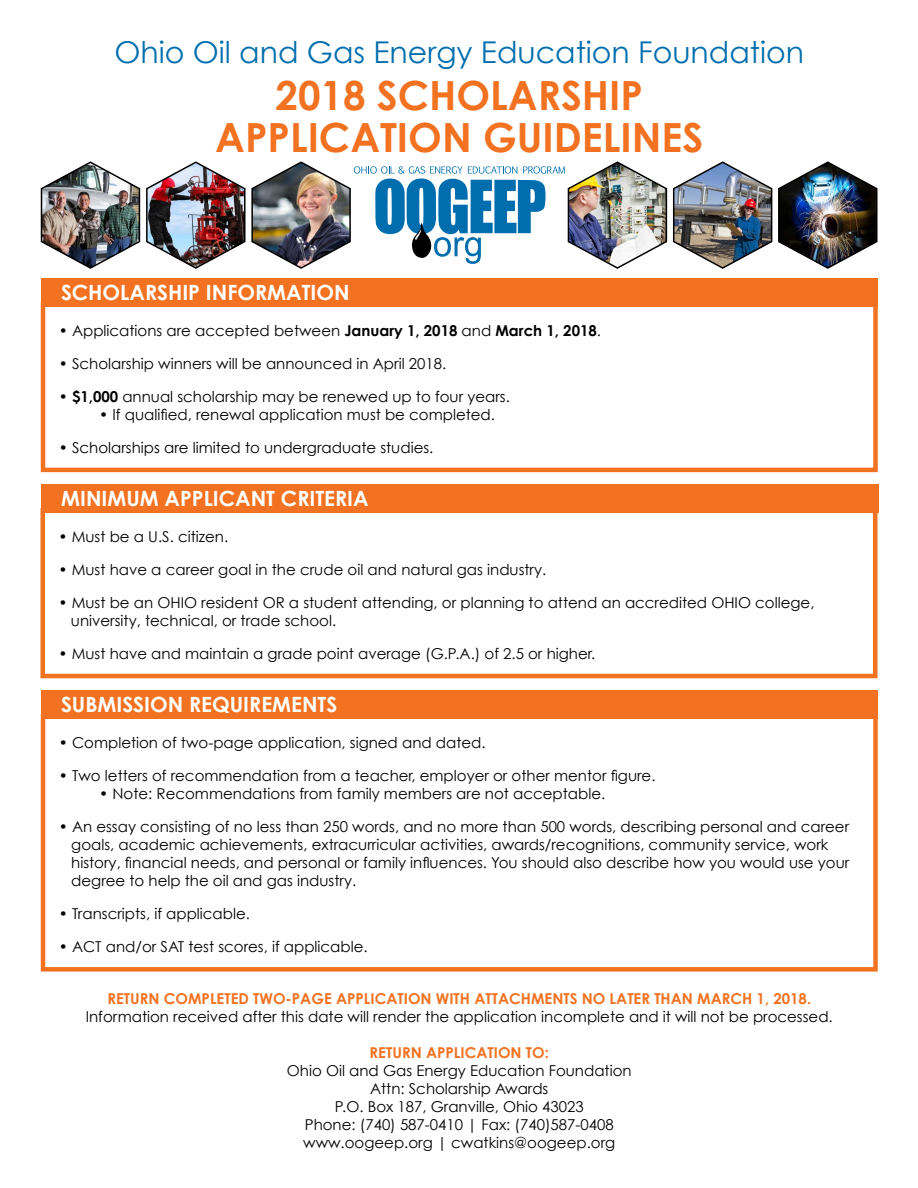
<style>
.page{position:relative;width:918px;height:1188px;background:#fff}
.page>*{position:absolute;margin:0;border:0;box-sizing:border-box;transform-origin:0 0}
.t1{font:700 40.2px/42.3px "Century Gothic";color:#f37221;text-align:center}
.t2{font:30px "Century Gothic";color:#006eae}
.t3{font:700 21px "Century Gothic";color:#fff}
.t4{font:15px/18px "Century Gothic";color:#000}
.t5{font:700 15px "Century Gothic";color:#f37221}
.s1{font-weight:700}
</style>
<div class="page">
<div style="left:41px;top:302px;width:837px;height:170px;border:4px solid #f37221"></div>
<div style="left:41px;top:278px;width:837px;height:28px;background:#f37221"></div>
<div style="left:40px;top:508px;width:838px;height:170px;border:4px solid #f37221"></div>
<div style="left:41px;top:484px;width:837px;height:29px;background:#f37221"></div>
<div style="left:41px;top:714px;width:837px;height:258px;border:4px solid #f37221"></div>
<div style="left:41px;top:691px;width:837px;height:28px;background:#f37221"></div>
<img style="left:40px;top:161px;width:838px;height:108px">
<h2 class="t2" style="left:115px;top:34px;width:691px">Ohio Oil and Gas Energy Education Foundation</h2>
<h1 class="t1" style="left:215px;top:73px;width:490px">2018 SCHOLARSHIP<br>APPLICATION GUIDELINES</h1>
<h3 class="t3" style="left:61px;top:279px;width:290px">SCHOLARSHIP INFORMATION</h3>
<p class="t4" style="left:59px;top:321px;width:544px">• Applications are accepted between <span class="s1">January 1, 2018</span> and <span class="s1">March 1, 2018</span>.</p>
<p class="t4" style="left:59px;top:354px;width:389px">• Scholarship winners will be announced in April 2018.</p>
<p class="t4" style="left:59px;top:387px;width:453px">• <span class="s1">$1,000</span> annual scholarship may be renewed up to four years.</p>
<p class="t4" style="left:99px;top:405px;width:397px">• If qualified, renewal application must be completed.</p>
<p class="t4" style="left:59px;top:438px;width:376px">• Scholarships are limited to undergraduate studies.</p>
<h3 class="t3" style="left:61px;top:486px;width:309px">MINIMUM APPLICANT CRITERIA</h3>
<p class="t4" style="left:59px;top:527px;width:171px">• Must be a U.S. citizen.</p>
<p class="t4" style="left:59px;top:560px;width:489px">• Must have a career goal in the crude oil and natural gas industry.</p>
<p class="t4" style="left:71px;top:593px;width:745px;text-indent:-12px">• Must be an OHIO resident OR a student attending, or planning to attend an accredited OHIO college, university, technical, or trade school.</p>
<p class="t4" style="left:59px;top:644px;width:538px">• Must have and maintain a grade point average (G.P.A.) of 2.5 or higher.</p>
<h3 class="t3" style="left:61px;top:692px;width:278px">SUBMISSION REQUIREMENTS</h3>
<p class="t4" style="left:59px;top:733px;width:428px">• Completion of two-page application, signed and dated.</p>
<p class="t4" style="left:59px;top:766px;width:598px">• Two letters of recommendation from a teacher, employer or other mentor figure.</p>
<p class="t4" style="left:99px;top:784px;width:507px">• Note: Recommendations from family members are not acceptable.</p>
<p class="t4" style="left:71px;top:817px;width:780px;text-indent:-12px">• An essay consisting of no less than 250 words, and no more than 500 words, describing personal and career goals, academic achievements, extracurricular activities, awards/recognitions, community service, work history, financial needs, and personal or family influences. You should also describe how you would use your degree to help the oil and gas industry.</p>
<p class="t4" style="left:59px;top:904px;width:193px">• Transcripts, if applicable.</p>
<p class="t4" style="left:59px;top:937px;width:310px">• ACT and/or SAT test scores, if applicable.</p>
<p class="t5" style="left:107px;top:989px;width:705px">RETURN COMPLETED TWO-PAGE APPLICATION WITH ATTACHMENTS NO LATER THAN MARCH 1, 2018.</p>
<p class="t4" style="left:86px;top:1007px;width:749px">Information received after this date will render the application incomplete and it will not be processed.</p>
<p class="t5" style="left:370px;top:1043px;width:181px">RETURN APPLICATION TO:</p>
<p class="t4" style="left:287px;top:1061px;width:346px;text-align:center">Ohio Oil and Gas Energy Education Foundation Attn: Scholarship Awards<br>P.O. Box 187, Granville, Ohio 43023<br>Phone: (740) 587-0410 | Fax: (740)587-0408 www.oogeep.org | cwatkins@oogeep.org</p>
</div>
